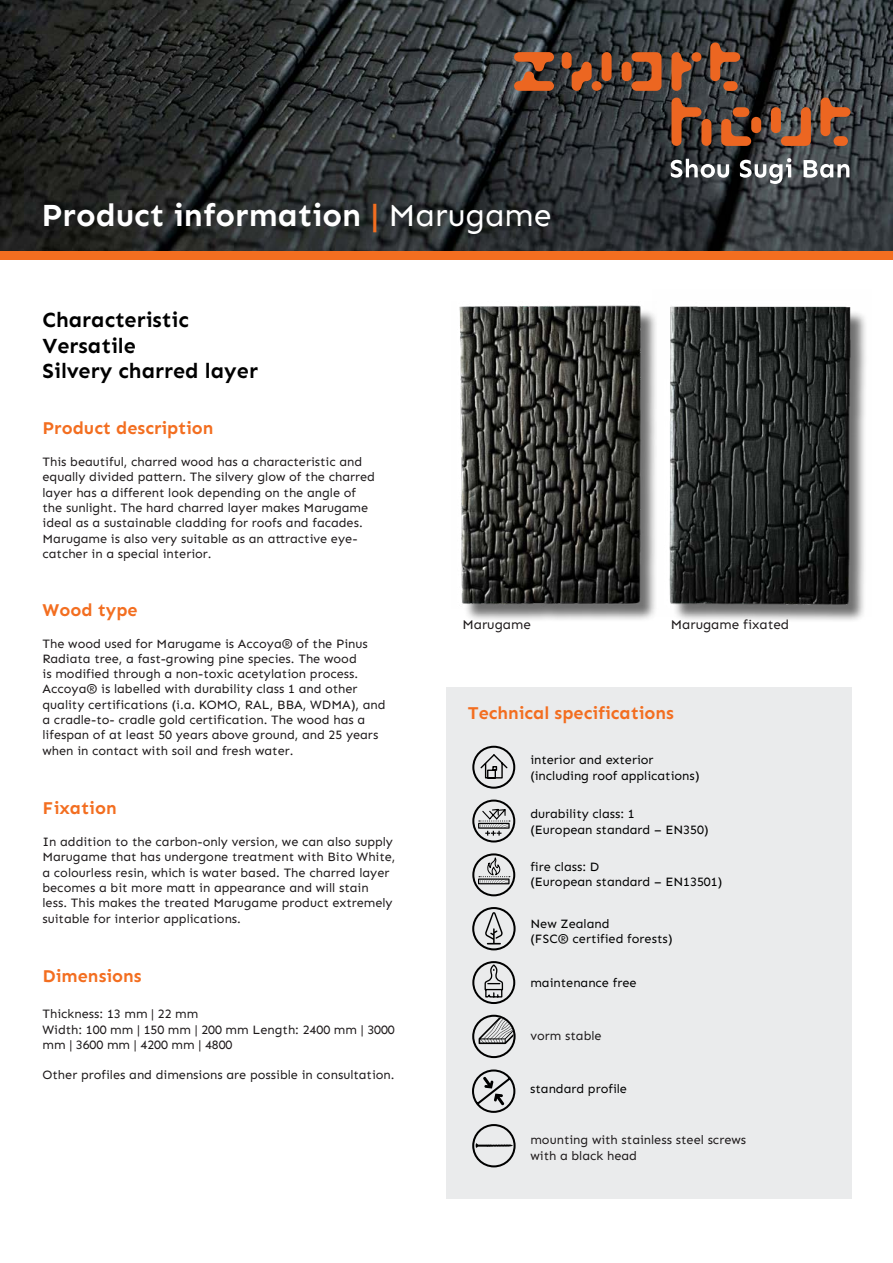
<style>
.page{position:relative;width:893px;height:1263px;background:#fff}
.page>*{position:absolute;margin:0;border:0;box-sizing:border-box;transform-origin:0 0}
.t1{font:700 32.25px "Sen";color:#fff}
.t2{font:700 21.6px/26px "Sen";color:#000}
.t3{font:700 18px "Sen";color:#f36e20}
.t4{font:13.5px "Sen";color:#1d191a}
.t5{font:12.75px/15.3px "Sen";color:#1d191a}
.t6{font:12.75px/15.3px "Sen";color:#000}
.s1{color:#f36e20}
.s2{font-weight:400}
</style>
<div class="page">
<img style="left:0;top:0;width:893px;height:251px">
<svg style="left:514px;top:52px;width:40px;height:39px;background:#a3562f"></svg>
<svg style="left:622px;top:52px;width:39px;height:39px;background:#9e5129"></svg>
<svg style="left:671px;top:52px;width:30px;height:39px"></svg>
<svg style="left:771px;top:107px;width:40px;height:39px;background:#9c5a39"></svg>
<svg style="left:721px;top:107px;width:40px;height:39px;background:#7f4324"></svg>
<svg style="left:562px;top:52px;width:50px;height:39px;background:#80482c"></svg>
<svg style="left:710px;top:43px;width:30px;height:48px"></svg>
<svg style="left:820px;top:98px;width:30px;height:48px"></svg>
<svg style="left:671px;top:98px;width:40px;height:48px;background:#85492b"></svg>
<svg style="left:671px;top:158px;width:178px;height:26px"></svg>
<div style="left:0;top:251px;width:893px;height:8px;background:#f36e20"></div>
<div style="left:462px;top:309px;width:197px;height:313px;background:#000;opacity:.56"></div>
<img style="left:459px;top:305px;width:194px;height:304px">
<div style="left:673px;top:309px;width:195px;height:321px;background:#000;opacity:.56"></div>
<img style="left:653px;top:306px;width:215px;height:311px">
<div style="left:446px;top:688px;width:405px;height:511px;background:#eaebec"></div>
<div style="left:472px;top:799px;width:43px;height:43px;border:2px solid #000;border-radius:50%"></div>
<svg style="left:478px;top:808px;width:32px;height:27px"></svg>
<div style="left:472px;top:853px;width:43px;height:43px;border:2px solid #000;border-radius:50%"></div>
<svg style="left:478px;top:857px;width:32px;height:27px"></svg>
<div style="left:472px;top:746px;width:43px;height:43px;border:2px solid #000;border-radius:50%"></div>
<svg style="left:479px;top:753px;width:30px;height:26px"></svg>
<div style="left:472px;top:907px;width:44px;height:43px;border:2px solid #000;border-radius:50%"></div>
<svg style="left:485px;top:912px;width:18px;height:32px"></svg>
<div style="left:472px;top:961px;width:43px;height:43px;border:2px solid #000;border-radius:50%"></div>
<svg style="left:484px;top:965px;width:20px;height:33px"></svg>
<div style="left:472px;top:1015px;width:44px;height:43px;border:2px solid #000;border-radius:50%"></div>
<svg style="left:479px;top:1017px;width:34px;height:27px"></svg>
<div style="left:472px;top:1124px;width:44px;height:43px;border:2px solid #000;border-radius:50%"></div>
<svg style="left:476px;top:1143px;width:37px;height:5px"></svg>
<svg style="left:472px;top:1069px;width:43px;height:44px"></svg>
<h1 class="t1" style="left:42px;top:196px;width:512px">Product information <span class="s1">|</span> <span class="s2">Marugame</span></h1>
<h2 class="t2" style="left:43px;top:307px;width:217px">Characteristic<br>Versatile<br>Silvery charred layer</h2>
<h3 class="t3" style="left:43px;top:417px;width:173px">Product description</h3>
<p class="t5" style="left:43px;top:454px;width:334px">This beautiful, charred wood has a characteristic and equally divided pattern. The silvery glow of the charred layer has a different look depending on the angle of the sunlight. The hard charred layer makes Marugame ideal as a sustainable cladding for roofs and facades.<br>Marugame is also very suitable as an attractive eye&shy;catcher in a special interior.</p>
<h3 class="t3" style="left:43px;top:600px;width:97px">Wood type</h3>
<p class="t5" style="left:43px;top:636px;width:345px">The wood used for Marugame is Accoya® of the Pinus Radiata tree, a fast-growing pine species. The wood<br>is modified through a non-toxic acetylation process.<br>Accoya® is labelled with durability class 1 and other quality certifications (i.a. KOMO, RAL, BBA, WDMA), and a cradle-to- cradle gold certification. The wood has a lifespan of at least 50 years above ground, and 25 years when in contact with soil and fresh water.</p>
<h3 class="t3" style="left:43px;top:797px;width:76px">Fixation</h3>
<p class="t5" style="left:42px;top:834px;width:354px">In addition to the carbon-only version, we can also supply Marugame that has undergone treatment with Bito White, a colourless resin, which is water based. The charred layer becomes a bit more matt in appearance and will stain less. This makes the treated Marugame product extremely suitable for interior applications.</p>
<h3 class="t3" style="left:43px;top:966px;width:101px">Dimensions</h3>
<p class="t5" style="left:43px;top:1006px;width:354px">Thickness: 13 mm | 22 mm<br>Width: 100 mm | 150 mm | 200 mm Length: 2400 mm | 3000 mm | 3600 mm | 4200 mm | 4800</p>
<p class="t5" style="left:43px;top:1067px;width:354px">Other profiles and dimensions are possible in consultation.</p>
<p class="t4" style="left:462px;top:617px;width:70px">Marugame</p>
<p class="t4" style="left:671px;top:617px;width:120px">Marugame fixated</p>
<h3 class="t3" style="left:468px;top:702px;width:208px">Technical specifications</h3>
<p class="t6" style="left:530px;top:752px;width:171px">interior and exterior (including roof applications)</p>
<p class="t6" style="left:530px;top:806px;width:180px">durability class: 1<br>(European standard – EN350)</p>
<p class="t6" style="left:530px;top:859px;width:194px">fire class: D<br>(European standard – EN13501)</p>
<p class="t6" style="left:530px;top:916px;width:144px">New Zealand<br>(FSC® certified forests)</p>
<p class="t6" style="left:530px;top:975px;width:108px">maintenance free</p>
<p class="t5" style="left:530px;top:1028px;width:73px">vorm stable</p>
<p class="t6" style="left:530px;top:1081px;width:98px">standard profile</p>
<p class="t5" style="left:530px;top:1132px;width:217px">mounting with stainless steel screws with a black head</p>
</div>
